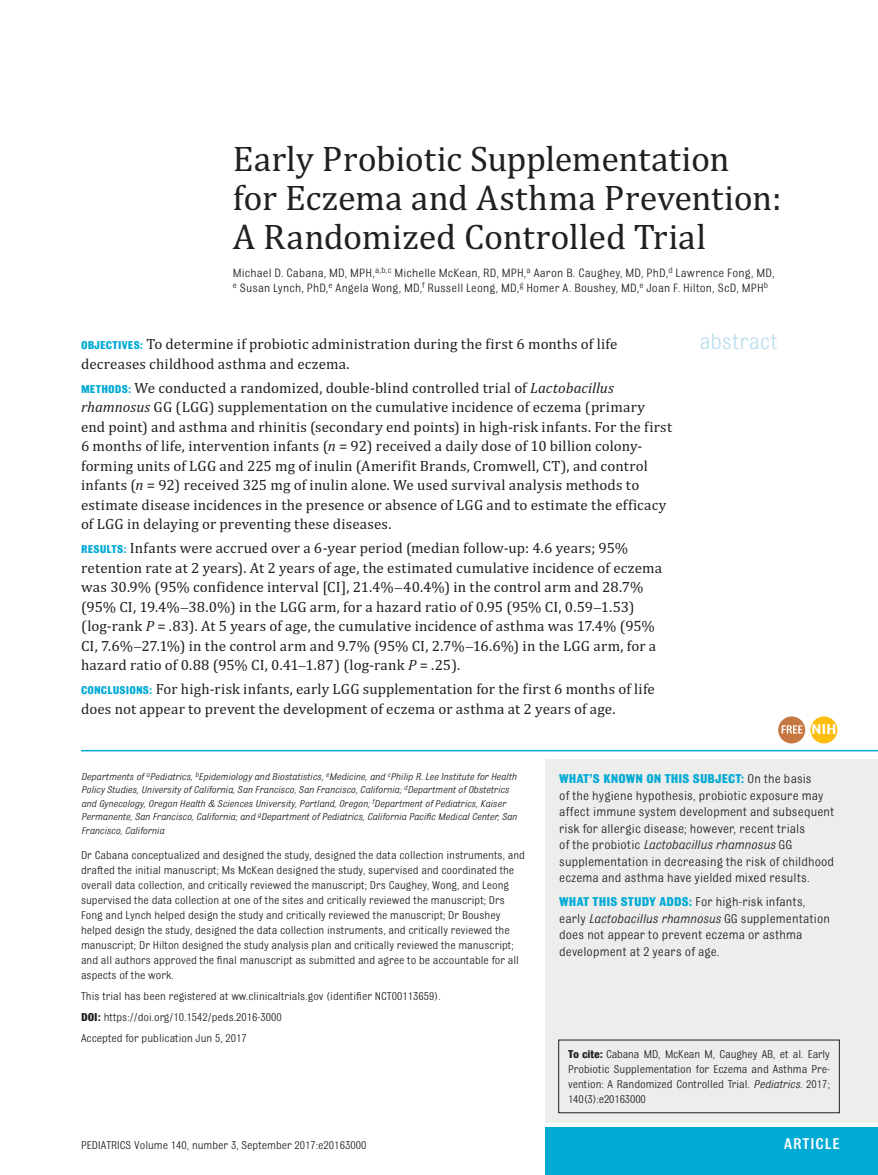
<style>
.page{position:relative;width:878px;height:1175px;background:#fff}
.page>*{position:absolute;margin:0;border:0;box-sizing:border-box;transform-origin:0 0}
.t1{font:36px/39px "Cambria";letter-spacing:-.005em;color:#231f20}
.t2{font:24px "Bulldog Std";color:#bedfef}
.t3{font:16.5px "Bulldog Medium Std";letter-spacing:.055em;color:#fff}
.t4{font:15px/19.5px "Cambria";letter-spacing:.01em;color:#231f20}
.t5{font:15px "Bulldog Medium Std";color:#fff;scale:1.3 1}
.t6{font:13.5px/16.5px "Bulldog Std";letter-spacing:.01em;color:#231f20}
.t7{font:12.75px/15px "Bulldog Std";letter-spacing:.01em;color:#231f20}
.t8{font:12px/15px "Bulldog Std";color:#231f20}
.t9{font:italic 10.5px/13.5px "Bulldog Std";color:#231f20}
.s1{font-family:"Bulldog Std";font-weight:700;font-size:12px;color:#00aad4}
.s2{font-style:italic}
.s3{font-family:"STIX General"}
.s4{font-weight:700}
.s5{font-weight:700;color:#00aad4}
</style>
<div class="page">
<div style="left:545px;top:1127px;width:333px;height:47px;background:#00aad4"></div>
<div style="left:810px;top:716px;width:27px;height:27px;background:#febd11;border-radius:50%"></div>
<div style="left:545px;top:759px;width:333px;height:363px;background:#ededec"></div>
<hr style="left:81px;top:750px;width:797px;height:1px;background:#00aad4">
<div style="left:558px;top:1039px;width:281px;height:74px;border:1px solid #231f20"></div>
<div style="left:778px;top:716px;width:27px;height:27px;background:#c67742;border-radius:50%"></div>
<svg style="left:781px;top:725px;width:21px;height:8px"></svg>
<h1 class="t1" style="left:233px;top:139px;width:550px">Early Probiotic Supplementation for Eczema and Asthma Prevention:<br>A Randomized Controlled Trial</h1>
<p class="t7" style="left:233px;top:266px;width:543px">Michael D. Cabana, MD, MPH,<sup>a,b,c</sup> Michelle McKean, RD, MPH,<sup>a</sup> Aaron B. Caughey, MD, PhD,<sup>d</sup> Lawrence Fong, MD, <sup>e</sup> Susan Lynch, PhD,<sup>e</sup> Angela Wong, MD,<sup>f</sup> Russell Leong, MD,<sup>g</sup> Homer A. Boushey, MD,<sup>e</sup> Joan F. Hilton, ScD, MPH<sup>b</sup></p>
<p class="t4" style="left:81px;top:334px;width:538px"><span class="s1">OBJECTIVES:</span> To determine if probiotic administration during the first 6 months of life decreases childhood asthma and eczema.</p>
<p class="t4" style="left:81px;top:378px;width:592px"><span class="s1">METHODS:</span> We conducted a randomized, double-blind controlled trial of <span class="s2">Lactobacillus rhamnosus</span> GG (LGG) supplementation on the cumulative incidence of eczema (primary end point) and asthma and rhinitis (secondary end points) in high-risk infants. For the first 6 months of life, intervention infants (<span class="s2">n</span> = 92) received a daily dose of 10 billion colony&shy;forming units of LGG and 225 mg of inulin (Amerifit Brands, Cromwell, CT), and control infants (<span class="s2">n</span> = 92) received 325 mg of inulin alone. We used survival analysis methods to estimate disease incidences in the presence or absence of LGG and to estimate the efficacy of LGG in delaying or preventing these diseases.</p>
<p class="t4" style="left:81px;top:538px;width:582px"><span class="s1">RESULTS:</span> Infants were accrued over a 6-year period (median follow-up: 4.6 years; 95% retention rate at 2 years). At 2 years of age, the estimated cumulative incidence of eczema was 30.9% (95% confidence interval [CI], 21.4%<span class="s3">–</span>40.4%) in the control arm and 28.7% (95% CI, 19.4%<span class="s3">–</span>38.0%) in the LGG arm, for a hazard ratio of 0.95 (95% CI, 0.59<span class="s3">–</span>1.53) (log-rank <span class="s2">P</span> = .83). At 5 years of age, the cumulative incidence of asthma was 17.4% (95% CI, 7.6%<span class="s3">–</span>27.1%) in the control arm and 9.7% (95% CI, 2.7%<span class="s3">–</span>16.6%) in the LGG arm, for a hazard ratio of 0.88 (95% CI, 0.41<span class="s3">–</span>1.87) (log-rank <span class="s2">P</span> = .25).</p>
<p class="t4" style="left:81px;top:679px;width:575px"><span class="s1">CONCLUSIONS:</span> For high-risk infants, early LGG supplementation for the first 6 months of life does not appear to prevent the development of eczema or asthma at 2 years of age.</p>
<h2 class="t2" style="left:699px;top:329px;width:80px">abstract</h2>
<p class="t5" style="left:811px;top:721px;width:21px">NIH</p>
<p class="t9" style="left:81px;top:770px;width:437px">Departments of <sup>a</sup>Pediatrics, <sup>b</sup>Epidemiology and Biostatistics, <sup>e</sup>Medicine, and <sup>c</sup>Philip R. Lee Institute for Health Policy Studies, University of California, San Francisco, San Francisco, California; <sup>d</sup>Department of Obstetrics and Gynecology, Oregon Health &amp; Sciences University, Portland, Oregon; <sup>f</sup>Department of Pediatrics, Kaiser Permanente, San Francisco, California; and <sup>g</sup>Department of Pediatrics, California Pacific Medical Center, San Francisco, California</p>
<p class="t8" style="left:81px;top:848px;width:445px">Dr Cabana conceptualized and designed the study, designed the data collection instruments, and drafted the initial manuscript; Ms McKean designed the study, supervised and coordinated the overall data collection, and critically reviewed the manuscript; Drs Caughey, Wong, and Leong supervised the data collection at one of the sites and critically reviewed the manuscript; Drs Fong and Lynch helped design the study and critically reviewed the manuscript; Dr Boushey helped design the study, designed the data collection instruments, and critically reviewed the manuscript; Dr Hilton designed the study analysis plan and critically reviewed the manuscript; and all authors approved the final manuscript as submitted and agree to be accountable for all aspects of the work.</p>
<p class="t8" style="left:81px;top:986px;width:361px;line-height:21px">This trial has been registered at ww.clinicaltrials.gov (identifier NCT00113659).<br><span class="s4">DOI:</span> https://doi.org/10.1542/peds.2016-3000<br>Accepted for publication Jun 5, 2017</p>
<p class="t8" style="left:81px;top:1138px;width:287px">PEDIATRICS Volume 140, number 3, September 2017:e20163000</p>
<p class="t6" style="left:559px;top:771px;width:276px"><span class="s5">WHAT’S KNOWN ON THIS SUBJECT:</span> On the basis<br>of the hygiene hypothesis, probiotic exposure may affect immune system development and subsequent risk for allergic disease; however, recent trials<br>of the probiotic <span class="s2">Lactobacillus rhamnosus</span> GG supplementation in decreasing the risk of childhood eczema and asthma have yielded mixed results.</p>
<p class="t6" style="left:559px;top:894px;width:272px"><span class="s5">WHAT THIS STUDY ADDS:</span> For high-risk infants, early <span class="s2">Lactobacillus rhamnosus</span> GG supplementation does not appear to prevent eczema or asthma development at 2 years of age.</p>
<p class="t8" style="left:568px;top:1047px;width:263px;text-align:justify"><span class="s4">TO CITE:</span> Cabana MD, McKean M, Caughey AB, et al. Early Probiotic Supplementation for Eczema and Asthma Pre&shy;vention: A Randomized Controlled Trial. <span class="s2">Pediatrics.</span> 2017; 140(3):e20163000</p>
<p class="t3" style="left:784px;top:1135px;width:57px">ARTICLE</p>
</div>
